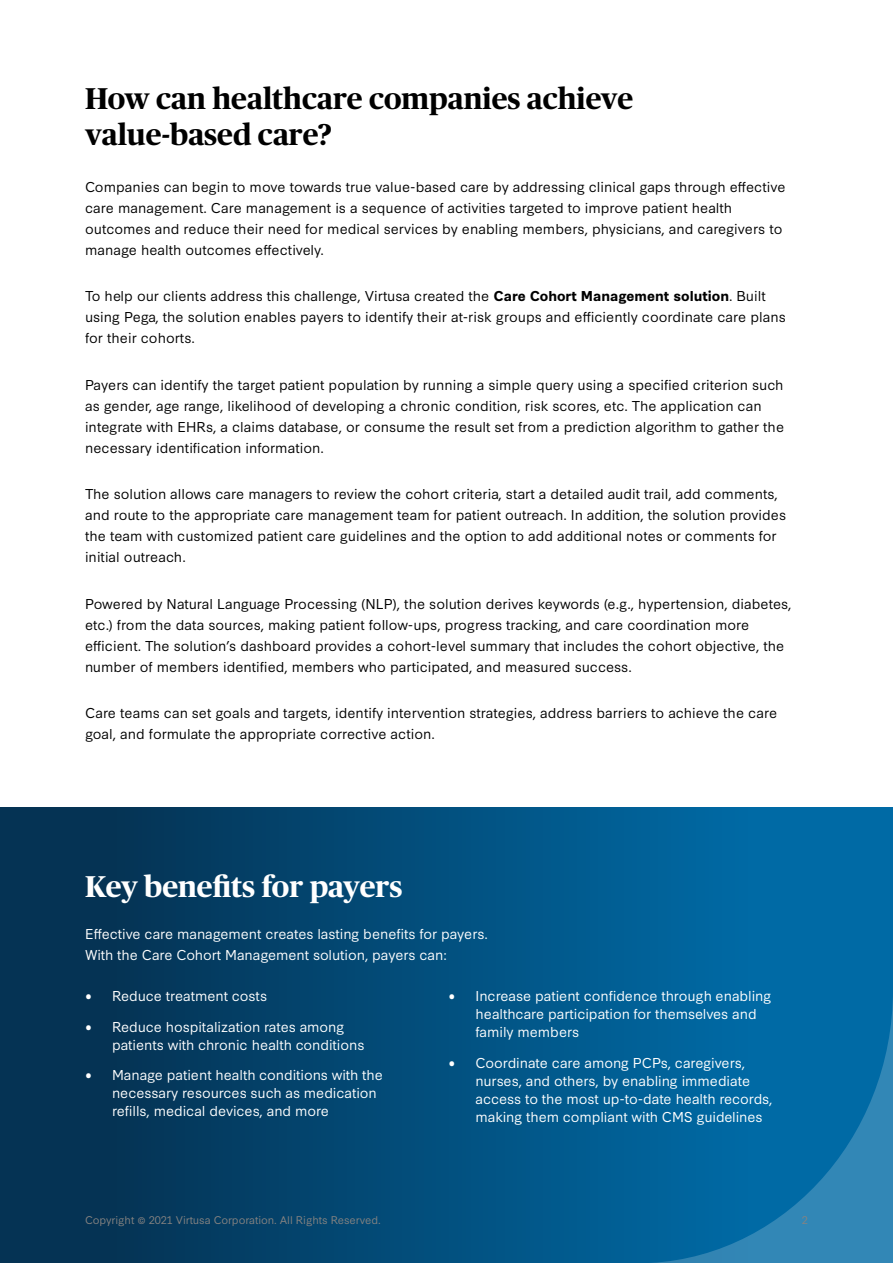
<style>
.page{position:relative;width:893px;height:1263px;background:#fff}
.page>*{position:absolute;margin:0;border:0;box-sizing:border-box;transform-origin:0 0}
.t1{font:700 30px/36px "Publico Headline";color:#000}
.t2{font:700 30px "Publico Headline";color:#fff}
.t3{font:13.5px/21px "Synthese";color:#000}
.t4{font:13.5px/18px "Synthese";letter-spacing:-.005em;color:#fff}
.t5{font:10.5px "Synthese";letter-spacing:-.005em;color:#868381}
.s1{font-weight:700}
</style>
<div class="page">
<div style="left:0;top:808px;width:893px;height:455px;background:linear-gradient(to right,#062d4c,#0072b1)"></div>
<svg style="left:637px;top:989px;width:256px;height:274px;background:#0b6ea5"></svg>
<hr style="left:892px;top:535px;width:1px;height:378px;background:#404040">
<h1 class="t1" style="left:85px;top:79px;width:550px">How can healthcare companies achieve value-based care?</h1>
<p class="t3" style="left:85px;top:175px;width:702px">Companies can begin to move towards true value-based care by addressing clinical gaps through effective care management. Care management is a sequence of activities targeted to improve patient health outcomes and reduce their need for medical services by enabling members, physicians, and caregivers to manage health outcomes effectively.</p>
<p class="t3" style="left:85px;top:284px;width:702px">To help our clients address this challenge, Virtusa created the <span class="s1">Care Cohort Management solution</span>. Built using Pega, the solution enables payers to identify their at-risk groups and efficiently coordinate care plans for their cohorts.</p>
<p class="t3" style="left:85px;top:373px;width:701px">Payers can identify the target patient population by running a simple query using a specified criterion such as gender, age range, likelihood of developing a chronic condition, risk scores, etc. The application can integrate with EHRs, a claims database, or consume the result set from a prediction algorithm to gather the necessary identification information.</p>
<p class="t3" style="left:85px;top:482px;width:703px">The solution allows care managers to review the cohort criteria, start a detailed audit trail, add comments, and route to the appropriate care management team for patient outreach. In addition, the solution provides the team with customized patient care guidelines and the option to add additional notes or comments for initial outreach.</p>
<p class="t3" style="left:85px;top:592px;width:708px">Powered by Natural Language Processing (NLP), the solution derives keywords (e.g., hypertension, diabetes, etc.) from the data sources, making patient follow-ups, progress tracking, and care coordination more efficient. The solution’s dashboard provides a cohort-level summary that includes the cohort objective, the number of members identified, members who participated, and measured success.</p>
<p class="t3" style="left:85px;top:701px;width:694px">Care teams can set goals and targets, identify intervention strategies, address barriers to achieve the care goal, and formulate the appropriate corrective action.</p>
<h1 class="t2" style="left:85px;top:864px;width:319px">Key benefits for payers</h1>
<p class="t4" style="left:85px;top:922px;width:404px;line-height:21px">Effective care management creates lasting benefits for payers.<br>With the Care Cohort Management solution, payers can:</p>
<p class="t4" style="left:85px;top:985px;width:184px">• Reduce treatment costs</p>
<p class="t4" style="left:112px;top:1016px;width:254px;text-indent:-27px">• Reduce hospitalization rates among patients with chronic health conditions</p>
<p class="t4" style="left:112px;top:1065px;width:272px;text-indent:-27px">• Manage patient health conditions with the necessary resources such as medication refills, medical devices, and more</p>
<p class="t4" style="left:476px;top:985px;width:297px;text-indent:-27px">• Increase patient confidence through enabling healthcare participation for themselves and family members</p>
<p class="t4" style="left:476px;top:1052px;width:299px;text-indent:-27px">• Coordinate care among PCPs, caregivers, nurses, and others, by enabling immediate access to the most up-to-date health records, making them compliant with CMS guidelines</p>
<p class="t5" style="left:85px;top:1211px;width:297px">Copyright © 2021 Virtusa Corporation. All Rights Reserved.</p>
<p class="t5" style="left:802px;top:1211px;width:8px">2</p>
</div>
